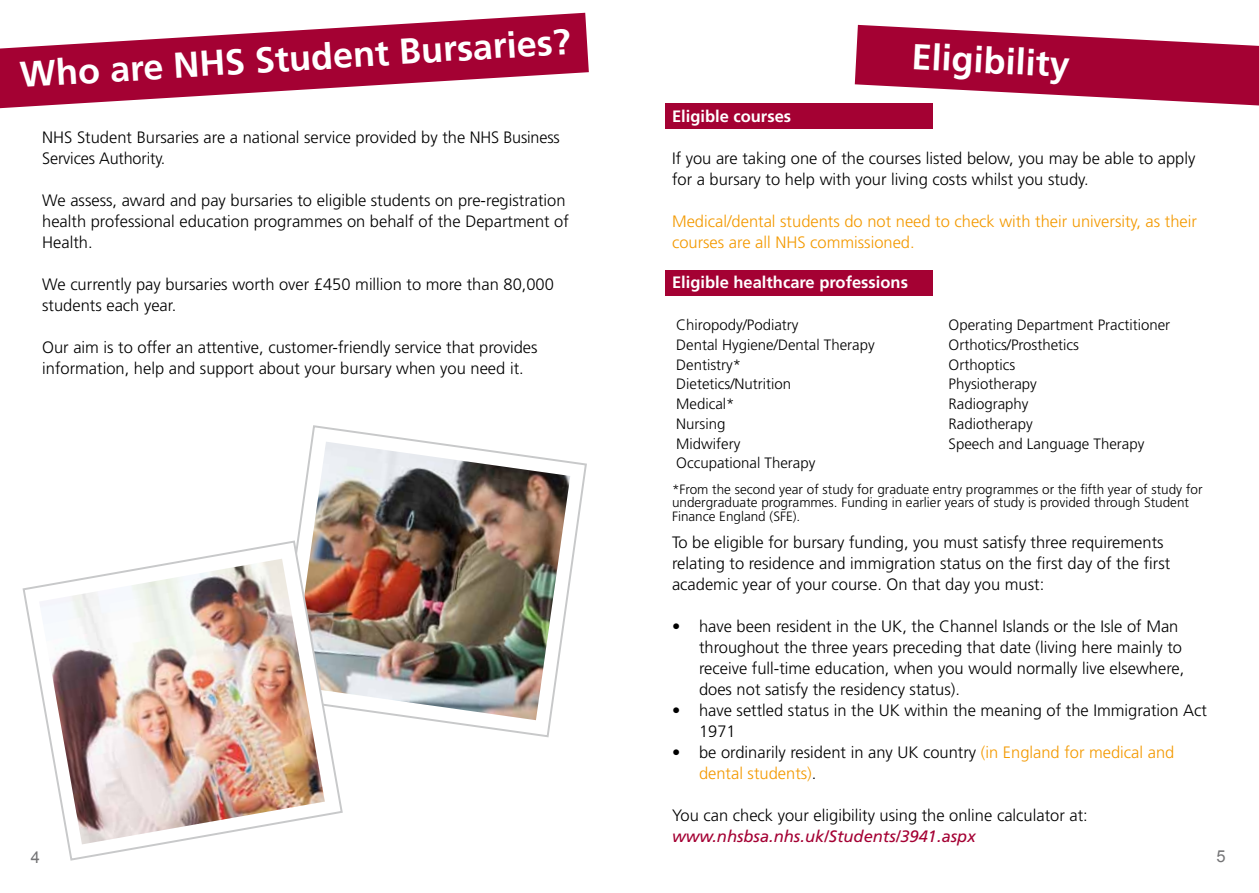
<style>
.page{position:relative;width:1259px;height:893px;background:#fff}
.page>*{position:absolute;margin:0;border:0;box-sizing:border-box;transform-origin:0 0}
.t1{font:700 36px "Frutiger LT Std";color:#fff}
.t2{font:300 16.5px/21px "Frutiger LT Std";color:#000}
.t3{font:300 16.5px/21px "Frutiger LT Std";color:#f39900}
.t4{font:700 16.5px "Frutiger LT Std";color:#fff}
.t5{font:italic 16.5px "Frutiger LT Std";color:#a40133}
.t6{font:16.5px "Arial";color:#747476}
.t7{font:300 15px "Frutiger LT Std";color:#000}
.t8{font:300 13.5px/13.5px "Frutiger LT Std";color:#000}
.s1{color:#000}
</style>
<div class="page">
<div style="left:665px;top:270px;width:267px;height:25px;background:#a40133"></div>
<div style="left:665px;top:103px;width:267px;height:26px;background:#a40133"></div>
<svg style="left:855px;top:25px;width:404px;height:80px"></svg>
<svg style="left:0;top:13px;width:589px;height:95px;fill:#a40133"></svg>
<svg style="left:311px;top:425px;width:276px;height:313px"></svg>
<img style="left:297px;top:442px;width:273px;height:278px">
<svg style="left:22px;top:539px;width:322px;height:322px"></svg>
<img style="left:39px;top:559px;width:286px;height:285px">
<h1 class="t1" style="left:19px;top:56px;width:553px;rotate:-4deg">Who are NHS Student Bursaries?</h1>
<p class="t2" style="left:42px;top:127px;width:519px">NHS Student Bursaries are a national service provided by the NHS Business<br>Services Authority.</p>
<p class="t2" style="left:42px;top:190px;width:528px">We assess, award and pay bursaries to eligible students on pre-registration health professional education programmes on behalf of the Department of<br>Health.</p>
<p class="t2" style="left:42px;top:274px;width:513px">We currently pay bursaries worth over £450 million to more than 80,000 students each year.</p>
<p class="t2" style="left:42px;top:337px;width:497px">Our aim is to offer an attentive, customer-friendly service that provides information, help and support about your bursary when you need it.</p>
<h1 class="t1" style="left:913px;top:35px;width:160px;rotate:3deg">Eligibility</h1>
<p class="t4" style="left:672px;top:106px;width:121px">Eligible courses</p>
<p class="t2" style="left:672px;top:148px;width:525px">If you are taking one of the courses listed below, you may be able to apply for a bursary to help with your living costs whilst you study.</p>
<p class="t3" style="left:672px;top:211px;width:526px">Medical/dental students do not need to check with their university, as their courses are all NHS commissioned.</p>
<p class="t4" style="left:672px;top:272px;width:237px">Eligible healthcare professions</p>
<p class="t7" style="left:676px;top:316px;width:124px">Chiropody/Podiatry</p>
<p class="t7" style="left:948px;top:316px;width:223px">Operating Department Practitioner</p>
<p class="t7" style="left:676px;top:336px;width:200px">Dental Hygiene/Dental Therapy</p>
<p class="t7" style="left:948px;top:336px;width:132px">Orthotics/Prosthetics</p>
<p class="t7" style="left:676px;top:356px;width:66px">Dentistry*</p>
<p class="t7" style="left:948px;top:356px;width:68px">Orthoptics</p>
<p class="t7" style="left:676px;top:376px;width:116px">Dietetics/Nutrition</p>
<p class="t7" style="left:948px;top:376px;width:90px">Physiotherapy</p>
<p class="t7" style="left:676px;top:395px;width:60px">Medical*</p>
<p class="t7" style="left:948px;top:395px;width:82px">Radiography</p>
<p class="t7" style="left:676px;top:415px;width:51px">Nursing</p>
<p class="t7" style="left:948px;top:415px;width:86px">Radiotherapy</p>
<p class="t7" style="left:676px;top:435px;width:66px">Midwifery</p>
<p class="t7" style="left:948px;top:435px;width:197px">Speech and Language Therapy</p>
<p class="t7" style="left:676px;top:455px;width:141px">Occupational Therapy</p>
<p class="t8" style="left:672px;top:482px;width:532px">*From the second year of study for graduate entry programmes or the fifth year of study for undergraduate programmes. Funding in earlier years of study is provided through Student<br>Finance England (SFE).</p>
<p class="t2" style="left:672px;top:532px;width:500px">To be eligible for bursary funding, you must satisfy three requirements relating to residence and immigration status on the first day of the first academic year of your course. On that day you must:</p>
<p class="t2" style="left:699px;top:616px;width:487px;text-indent:-27px">• have been resident in the UK, the Channel Islands or the Isle of Man throughout the three years preceding that date (living here mainly to receive full-time education, when you would normally live elsewhere, does not satisfy the residency status).</p>
<p class="t2" style="left:699px;top:700px;width:509px;text-indent:-27px">• have settled status in the UK within the meaning of the Immigration Act<br>1971</p>
<p class="t3" style="left:699px;top:742px;width:477px;text-indent:-27px"><span class="s1">• be ordinarily resident in any UK country</span> (in England for medical and dental students)<span class="s1">.</span></p>
<p class="t2" style="left:672px;top:805px;width:417px">You can check your eligibility using the online calculator at:</p>
<p class="t5" style="left:672px;top:827px;width:305px">www.nhsbsa.nhs.uk/Students/3941.aspx</p>
<p class="t6" style="left:31px;top:846px;width:11px">4</p>
<p class="t6" style="left:1216px;top:846px;width:11px">5</p>
</div>
